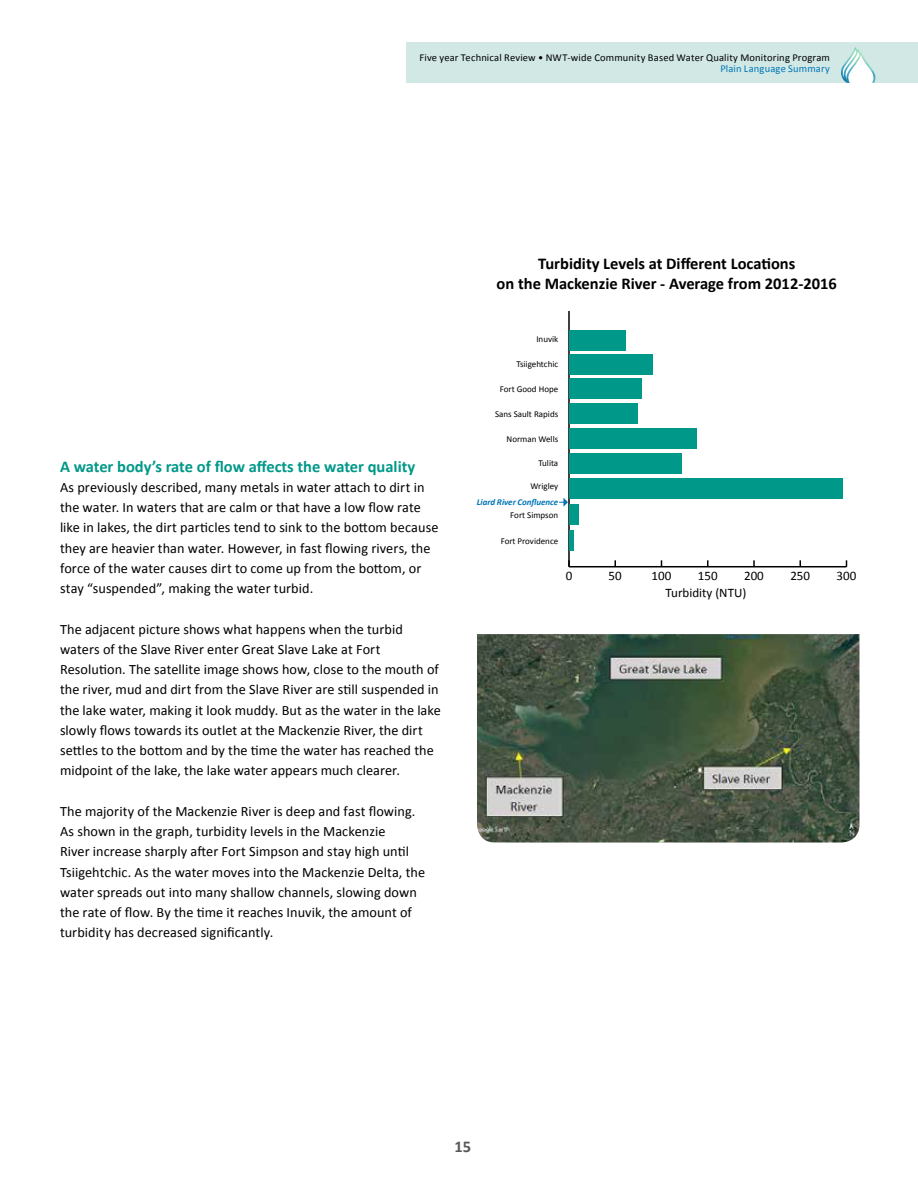
<style>
.page{position:relative;width:918px;height:1188px;background:#fff}
.page>*{position:absolute;margin:0;border:0;box-sizing:border-box;transform-origin:0 0}
.t1{font:700 16.5px/19.8px "Calibri";color:#000;text-align:center}
.t2{font:700 16.5px "Calibri";color:#009889}
.t3{font:700 16.5px "Calibri";color:#58595b}
.t4{font:14.25px/20.2px "Calibri";letter-spacing:.005em;color:#000}
.t5{font:13.05px "Calibri";color:#000}
.t6{font:10.5px "Calibri";letter-spacing:.015em;color:#000}
.t7{font:10.5px "Calibri";letter-spacing:.015em;color:#0076b6}
.t8{font:9px "Calibri";color:#000}
.t9{font:italic 700 9px "Calibri";letter-spacing:-.005em;color:#0076b6}
</style>
<div class="page">
<div style="left:406px;top:42px;width:512px;height:40px;background:#d1e8e5"></div>
<img style="left:841px;top:47px;width:16px;height:36px">
<img style="left:843px;top:49px;width:16px;height:1px">
<svg style="left:842px;top:50px;width:32px;height:33px"></svg>
<img style="left:477px;top:634px;width:383px;height:209px">
<hr style="left:569px;top:566px;width:278px;height:1px;background:#000">
<svg style="left:614px;top:560px;width:2px;height:6px"></svg>
<svg style="left:753px;top:560px;width:2px;height:6px"></svg>
<hr style="left:568px;top:311px;width:2px;height:256px;background:#000">
<div style="left:569px;top:530px;width:5px;height:21px;background:#009889"></div>
<div style="left:569px;top:504px;width:9px;height:21px;background:#009889"></div>
<div style="left:569px;top:478px;width:274px;height:21px;background:#009889"></div>
<div style="left:569px;top:453px;width:112px;height:21px;background:#009889"></div>
<div style="left:569px;top:429px;width:128px;height:20px;background:#009889"></div>
<div style="left:569px;top:404px;width:68px;height:20px;background:#009889"></div>
<div style="left:569px;top:379px;width:72px;height:20px;background:#009889"></div>
<div style="left:569px;top:354px;width:84px;height:20px;background:#009889"></div>
<div style="left:569px;top:330px;width:56px;height:20px;background:#009889"></div>
<svg style="left:559px;top:498px;width:9px;height:9px"></svg>
<p class="t6" style="left:419px;top:51px;width:412px">Five year Technical Review • NWT-wide Community Based Water Quality Monitoring Program</p>
<p class="t7" style="left:720px;top:62px;width:111px">Plain Language Summary</p>
<p class="t2" style="left:60px;top:456px;width:357px">A water body’s rate of flow affects the water quality</p>
<p class="t4" style="left:60px;top:476px;width:380px">As previously described, many metals in water attach to dirt in the water. In waters that are calm or that have a low flow rate like in lakes, the dirt particles tend to sink to the bottom because they are heavier than water. However, in fast flowing rivers, the force of the water causes dirt to come up from the bottom, or stay “suspended”, making the water turbid.</p>
<p class="t4" style="left:60px;top:618px;width:382px">The adjacent picture shows what happens when the turbid waters of the Slave River enter Great Slave Lake at Fort Resolution. The satellite image shows how, close to the mouth of the river, mud and dirt from the Slave River are still suspended in the lake water, making it look muddy. But as the water in the lake slowly flows towards its outlet at the Mackenzie River, the dirt settles to the bottom and by the time the water has reached the midpoint of the lake, the lake water appears much clearer.</p>
<p class="t4" style="left:60px;top:800px;width:367px">The majority of the Mackenzie River is deep and fast flowing.<br>As shown in the graph, turbidity levels in the Mackenzie<br>River increase sharply after Fort Simpson and stay high until Tsiigehtchic. As the water moves into the Mackenzie Delta, the water spreads out into many shallow channels, slowing down the rate of flow. By the time it reaches Inuvik, the amount of turbidity has decreased significantly.</p>
<p class="t1" style="left:497px;top:253px;width:342px">Turbidity Levels at Different Locations<br>on the Mackenzie River - Average from 2012-2016</p>
<p class="t8" style="left:578px;top:282px;width:230px">Turbidity Levels at Different Locations on the Mackenzie River -</p>
<p class="t8" style="left:536px;top:334px;width:23px">Inuvik</p>
<p class="t8" style="left:516px;top:358px;width:43px">Tsiigehtchic</p>
<p class="t8" style="left:500px;top:384px;width:60px">Fort Good Hope</p>
<p class="t8" style="left:495px;top:408px;width:65px">Sans Sault Rapids</p>
<p class="t8" style="left:507px;top:433px;width:53px">Norman Wells</p>
<p class="t8" style="left:538px;top:457px;width:21px">Tulita</p>
<p class="t8" style="left:531px;top:480px;width:29px">Wrigley</p>
<p class="t9" style="left:477px;top:496px;width:83px">Liard River Confluence</p>
<p class="t8" style="left:510px;top:509px;width:50px">Fort Simpson</p>
<p class="t8" style="left:501px;top:536px;width:59px">Fort Providence</p>
<p class="t5" style="left:566px;top:568px;width:8px">0</p>
<p class="t5" style="left:609px;top:568px;width:15px">50</p>
<p class="t5" style="left:652px;top:568px;width:21px">100</p>
<p class="t5" style="left:698px;top:568px;width:21px">150</p>
<p class="t5" style="left:744px;top:568px;width:21px">200</p>
<p class="t5" style="left:790px;top:568px;width:21px">250</p>
<p class="t5" style="left:837px;top:568px;width:21px">300</p>
<p class="t5" style="left:666px;top:585px;width:82px">Turbidity (NTU)</p>
<p class="t3" style="left:454px;top:1137px;width:18px">15</p>
</div>
